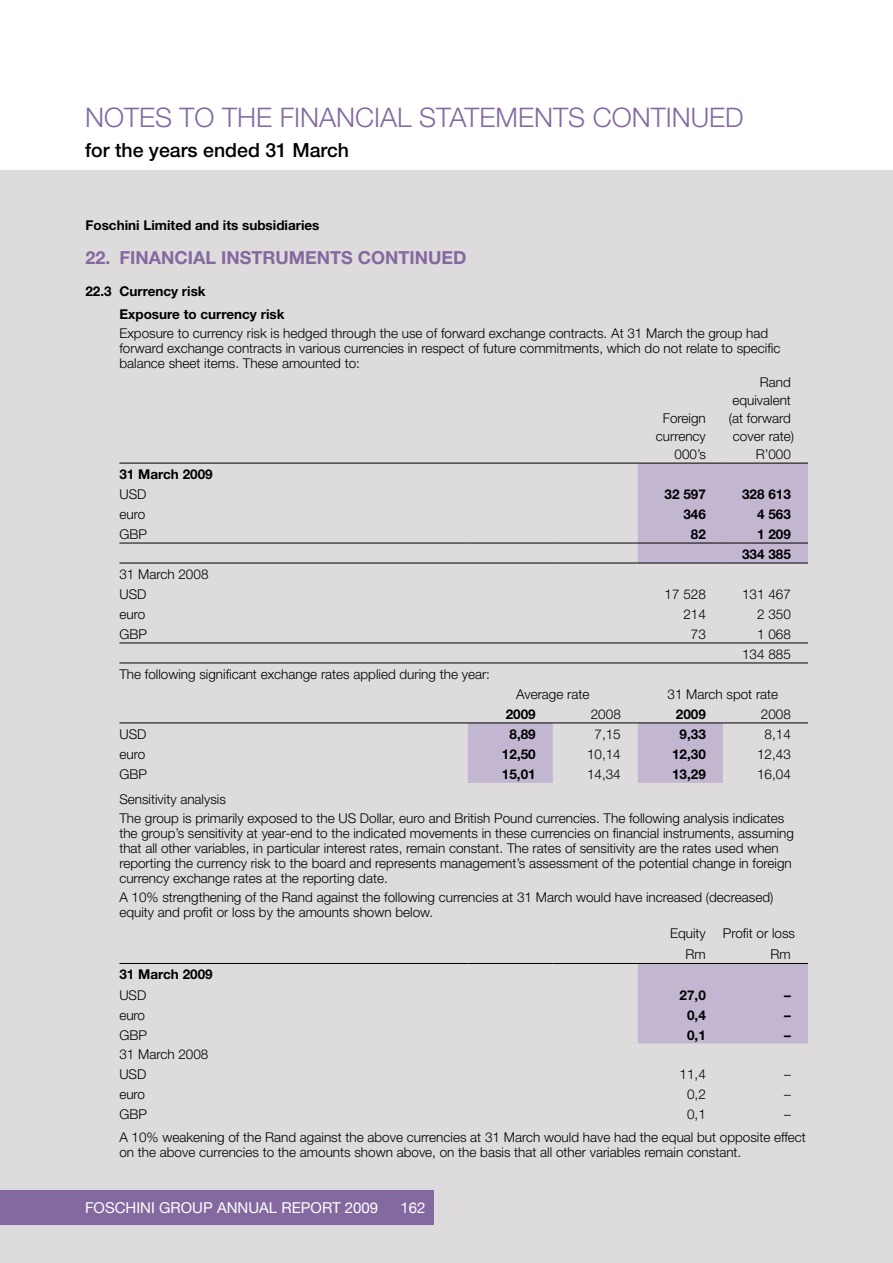
<style>
.page{position:relative;width:893px;height:1263px;background:#fff}
.page>*{position:absolute;margin:0;border:0;box-sizing:border-box;transform-origin:0 0}
.t1{font:300 27px "Helvetica Neue";color:#8469a0}
.t2{font:500 19.5px "Helvetica Neue";color:#000}
.t3{font:700 18px "Helvetica Neue";color:#8469a0}
.t4{font:15px "Helvetica Neue";color:#fff}
.t5{font:300 13.5px/15px "Helvetica Neue";color:#000}
.t6{font:700 13.5px/23px "Helvetica Neue";color:#000}
</style>
<div class="page">
<div style="left:0;top:170px;width:893px;height:1093px;background:#dedbdc"></div>
<svg style="left:468px;top:464px;width:340px;height:579px"></svg>
<hr style="left:119px;top:963px;width:349px;height:1px;background:#000">
<hr style="left:468px;top:963px;width:85px;height:1px;background:#000">
<hr style="left:553px;top:963px;width:85px;height:1px;background:#000">
<hr style="left:638px;top:963px;width:85px;height:1px;background:#000">
<hr style="left:723px;top:963px;width:85px;height:1px;background:#000">
<hr style="left:119px;top:722px;width:349px;height:1px;background:#000">
<hr style="left:468px;top:722px;width:85px;height:1px;background:#000">
<hr style="left:553px;top:722px;width:85px;height:1px;background:#000">
<hr style="left:638px;top:722px;width:85px;height:1px;background:#000">
<hr style="left:723px;top:722px;width:85px;height:1px;background:#000">
<hr style="left:119px;top:543px;width:349px;height:1px;background:#000">
<hr style="left:468px;top:543px;width:85px;height:1px;background:#000">
<hr style="left:553px;top:543px;width:85px;height:1px;background:#000">
<hr style="left:638px;top:543px;width:85px;height:1px;background:#000">
<hr style="left:723px;top:543px;width:85px;height:1px;background:#000">
<hr style="left:119px;top:563px;width:349px;height:1px;background:#000">
<hr style="left:468px;top:563px;width:85px;height:1px;background:#000">
<hr style="left:553px;top:563px;width:85px;height:1px;background:#000">
<hr style="left:638px;top:563px;width:85px;height:1px;background:#000">
<hr style="left:723px;top:563px;width:85px;height:1px;background:#000">
<hr style="left:119px;top:643px;width:349px;height:1px;background:#000">
<hr style="left:468px;top:643px;width:85px;height:1px;background:#000">
<hr style="left:553px;top:643px;width:85px;height:1px;background:#000">
<hr style="left:638px;top:643px;width:85px;height:1px;background:#000">
<hr style="left:723px;top:643px;width:85px;height:1px;background:#000">
<hr style="left:119px;top:663px;width:349px;height:1px;background:#000">
<hr style="left:468px;top:663px;width:85px;height:1px;background:#000">
<hr style="left:553px;top:663px;width:85px;height:1px;background:#000">
<hr style="left:638px;top:663px;width:85px;height:1px;background:#000">
<hr style="left:723px;top:663px;width:85px;height:1px;background:#000">
<hr style="left:119px;top:463px;width:349px;height:1px;background:#000">
<hr style="left:468px;top:463px;width:85px;height:1px;background:#000">
<hr style="left:553px;top:463px;width:85px;height:1px;background:#000">
<hr style="left:638px;top:463px;width:85px;height:1px;background:#000">
<hr style="left:723px;top:463px;width:85px;height:1px;background:#000">
<div style="left:0;top:1191px;width:434px;height:34px;background:#8469a0"></div>
<h1 class="t1" style="left:85px;top:108px;width:660px">NOTES TO THE FINANCIAL STATEMENTS CONTINUED</h1>
<h2 class="t2" style="left:85px;top:143px;width:266px">for the years ended 31 March</h2>
<p class="t6" style="left:85px;top:215px;width:236px">Foschini Limited and its subsidiaries</p>
<h3 class="t3" style="left:85px;top:251px;width:383px">22. FINANCIAL INSTRUMENTS CONTINUED</h3>
<p class="t6" style="left:119px;top:280px;width:167px;text-indent:-34px">22.3 Currency risk<br>Exposure to currency risk</p>
<p class="t5" style="left:119px;top:327px;width:662px">Exposure to currency risk is hedged through the use of forward exchange contracts. At 31 March the group had forward exchange contracts in various currencies in respect of future commitments, which do not relate to specific balance sheet items. These amounted to:</p>
<p class="t5" style="left:656px;top:410px;width:52px;line-height:18px;text-align:right">Foreign currency<br>000’s</p>
<p class="t5" style="left:729px;top:374px;width:67px;line-height:18px;text-align:right">Rand equivalent (at forward cover rate)<br>R’000</p>
<p class="t6" style="left:119px;top:464px;width:95px">31 March 2009</p>
<p class="t5" style="left:119px;top:488px;width:28px">USD</p>
<p class="t6" style="left:665px;top:484px;width:43px">32 597</p>
<p class="t6" style="left:742px;top:484px;width:50px">328 613</p>
<p class="t5" style="left:119px;top:508px;width:27px">euro</p>
<p class="t6" style="left:683px;top:504px;width:24px">346</p>
<p class="t6" style="left:757px;top:504px;width:35px">4 563</p>
<p class="t5" style="left:119px;top:528px;width:29px">GBP</p>
<p class="t6" style="left:691px;top:524px;width:17px">82</p>
<p class="t6" style="left:742px;top:525px;width:50px;line-height:20px;text-align:right">1 209<br>334 385</p>
<p class="t5" style="left:119px;top:565px;width:91px;line-height:20px">31 March 2008<br>USD</p>
<p class="t5" style="left:665px;top:588px;width:43px">17 528</p>
<p class="t5" style="left:742px;top:588px;width:50px">131 467</p>
<p class="t5" style="left:119px;top:608px;width:27px">euro</p>
<p class="t5" style="left:683px;top:608px;width:24px">214</p>
<p class="t5" style="left:757px;top:608px;width:35px">2 350</p>
<p class="t5" style="left:119px;top:628px;width:29px">GBP</p>
<p class="t5" style="left:691px;top:628px;width:17px">73</p>
<p class="t5" style="left:742px;top:625px;width:50px;line-height:20px;text-align:right">1 068<br>134 885</p>
<p class="t5" style="left:119px;top:668px;width:372px">The following significant exchange rates applied during the year:</p>
<p class="t5" style="left:516px;top:687px;width:75px">Average rate</p>
<p class="t5" style="left:667px;top:687px;width:112px">31 March spot rate</p>
<p class="t6" style="left:506px;top:703px;width:32px">2009</p>
<p class="t5" style="left:591px;top:707px;width:32px">2008</p>
<p class="t6" style="left:676px;top:703px;width:32px">2009</p>
<p class="t5" style="left:761px;top:707px;width:32px">2008</p>
<p class="t5" style="left:119px;top:727px;width:28px">USD</p>
<p class="t6" style="left:509px;top:723px;width:28px">8,89</p>
<p class="t5" style="left:594px;top:727px;width:28px">7,15</p>
<p class="t6" style="left:680px;top:723px;width:28px">9,33</p>
<p class="t5" style="left:765px;top:727px;width:28px">8,14</p>
<p class="t5" style="left:119px;top:747px;width:27px">euro</p>
<p class="t6" style="left:502px;top:743px;width:35px">12,50</p>
<p class="t5" style="left:587px;top:747px;width:35px">10,14</p>
<p class="t6" style="left:672px;top:743px;width:35px">12,30</p>
<p class="t5" style="left:757px;top:747px;width:35px">12,43</p>
<p class="t5" style="left:119px;top:767px;width:29px">GBP</p>
<p class="t6" style="left:502px;top:763px;width:35px">15,01</p>
<p class="t5" style="left:587px;top:767px;width:35px">14,34</p>
<p class="t6" style="left:672px;top:763px;width:35px">13,29</p>
<p class="t5" style="left:757px;top:767px;width:35px">16,04</p>
<p class="t5" style="left:119px;top:791px;width:666px;line-height:19.2px">Sensitivity analysis<br>The group is primarily exposed to the US Dollar, euro and British Pound currencies. The following analysis indicates</p>
<p class="t5" style="left:119px;top:827px;width:676px">the group’s sensitivity at year-end to the indicated movements in these currencies on financial instruments, assuming that all other variables, in particular interest rates, remain constant. The rates of sensitivity are the rates used when reporting the currency risk to the board and represents management’s assessment of the potential change in foreign currency exchange rates at the reporting date.</p>
<p class="t5" style="left:119px;top:891px;width:656px">A 10% strengthening of the Rand against the following currencies at 31 March would have increased (decreased) equity and profit or loss by the amounts shown below.</p>
<p class="t5" style="left:670px;top:927px;width:37px">Equity</p>
<p class="t5" style="left:723px;top:927px;width:74px">Profit or loss</p>
<p class="t5" style="left:686px;top:948px;width:22px">Rm</p>
<p class="t5" style="left:771px;top:948px;width:22px">Rm</p>
<p class="t6" style="left:119px;top:964px;width:95px">31 March 2009</p>
<p class="t5" style="left:119px;top:988px;width:28px">USD</p>
<p class="t6" style="left:680px;top:984px;width:28px">27,0</p>
<p class="t6" style="left:784px;top:984px;width:8px">–</p>
<p class="t5" style="left:119px;top:1008px;width:27px">euro</p>
<p class="t6" style="left:687px;top:1004px;width:20px">0,4</p>
<p class="t6" style="left:784px;top:1004px;width:8px">–</p>
<p class="t5" style="left:119px;top:1028px;width:29px">GBP</p>
<p class="t6" style="left:687px;top:1024px;width:20px">0,1</p>
<p class="t6" style="left:784px;top:1024px;width:8px">–</p>
<p class="t5" style="left:119px;top:1046px;width:91px;line-height:20px">31 March 2008<br>USD</p>
<p class="t5" style="left:680px;top:1068px;width:28px">11,4</p>
<p class="t5" style="left:784px;top:1068px;width:8px">–</p>
<p class="t5" style="left:119px;top:1088px;width:27px">euro</p>
<p class="t5" style="left:687px;top:1088px;width:20px">0,2</p>
<p class="t5" style="left:784px;top:1088px;width:8px">–</p>
<p class="t5" style="left:119px;top:1108px;width:29px">GBP</p>
<p class="t5" style="left:687px;top:1108px;width:20px">0,1</p>
<p class="t5" style="left:119px;top:1104px;width:688px;line-height:22.8px;text-indent:665px">–<br>A 10% weakening of the Rand against the above currencies at 31 March would have had the equal but opposite effect</p>
<p class="t5" style="left:119px;top:1146px;width:623px">on the above currencies to the amounts shown above, on the basis that all other variables remain constant.</p>
<p class="t4" style="left:85px;top:1199px;width:295px">FOSCHINI GROUP ANNUAL REPORT 2009</p>
<p class="t4" style="left:401px;top:1199px;width:27px">162</p>
</div>
